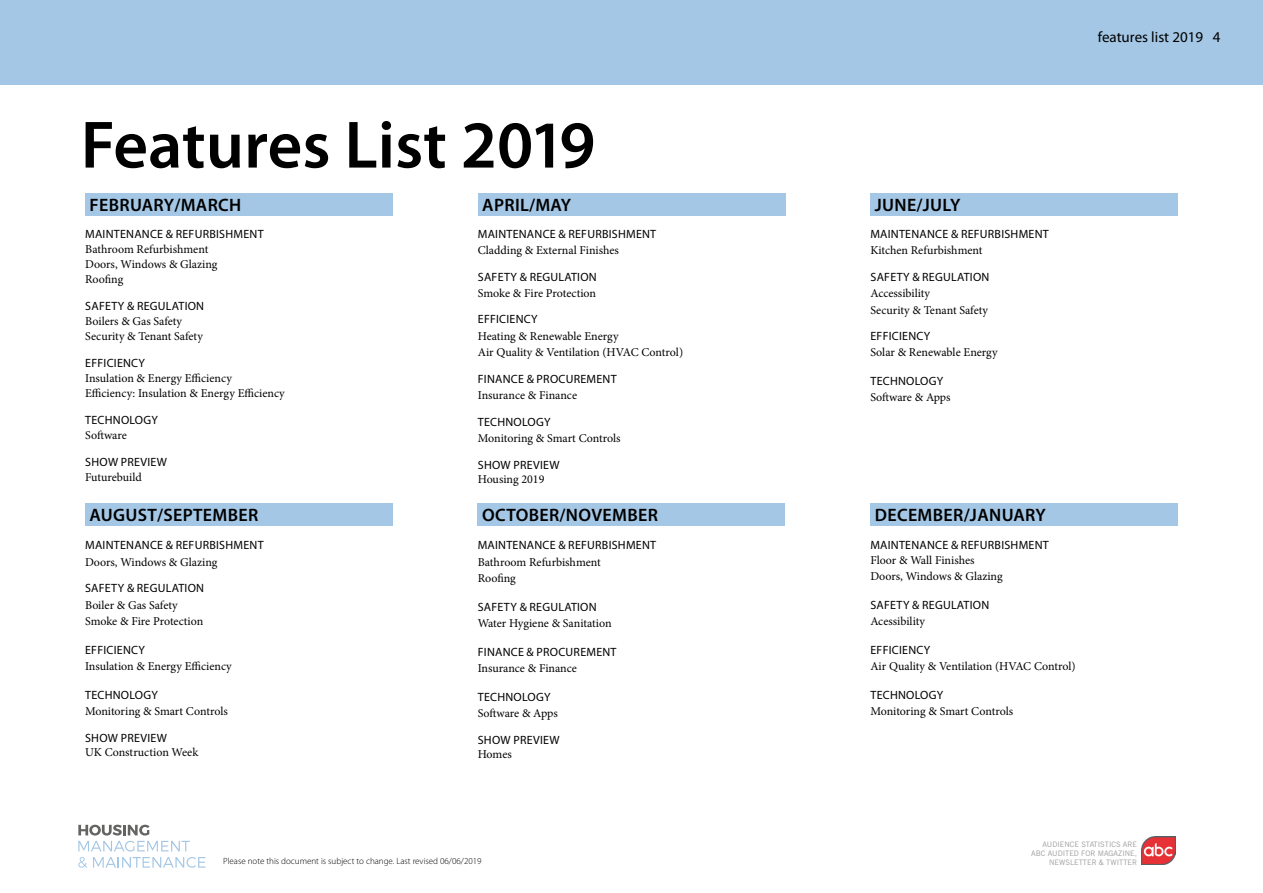
<style>
.page{position:relative;width:1263px;height:893px;background:#fff}
.page>*{position:absolute;margin:0;border:0;box-sizing:border-box;transform-origin:0 0}
.t1{font:600 67.5px "Myriad Pro";color:#000}
.t2{font:600 18px "Myriad Pro";letter-spacing:.02em;color:#000}
.t3{font:15px "Myriad Pro";color:#000}
.t4{font:12px/16.5px "Minion Pro";color:#000}
.t5{font:12px "Myriad Pro";letter-spacing:.02em;color:#000}
.t6{font:300 9px "Myriad Pro";color:#000}
.t7{font:7.5px/9px "Trade Gothic LT Std";color:#9d9c9c;text-align:right}
</style>
<div class="page">
<div style="left:0;top:0;width:1263px;height:85px;background:#a4c7e5"></div>
<svg style="left:78px;top:825px;width:71px;height:10px"></svg>
<svg style="left:78px;top:841px;width:112px;height:10px"></svg>
<svg style="left:78px;top:857px;width:9px;height:11px"></svg>
<svg style="left:93px;top:857px;width:113px;height:11px"></svg>
<img style="left:1142px;top:837px;width:34px;height:28px">
<div style="left:85px;top:193px;width:308px;height:23px;background:#a4c7e5"></div>
<div style="left:478px;top:193px;width:307px;height:23px;background:#a4c7e5"></div>
<div style="left:870px;top:193px;width:308px;height:23px;background:#a4c7e5"></div>
<div style="left:85px;top:503px;width:308px;height:22px;background:#a4c7e5"></div>
<div style="left:478px;top:503px;width:307px;height:22px;background:#a4c7e5"></div>
<div style="left:870px;top:503px;width:308px;height:22px;background:#a4c7e5"></div>
<h1 class="t1" style="left:81px;top:102px;width:516px">Features List 2019</h1>
<h2 class="t2" style="left:90px;top:194px;width:153px">FEBRUARY/MARCH</h2>
<p class="t5" style="left:85px;top:227px;width:180px">MAINTENANCE &amp; REFURBISHMENT</p>
<p class="t4" style="left:85px;top:242px;width:134px;line-height:15px">Bathroom Refurbishment<br>Doors, Windows &amp; Glazing<br>Roofing</p>
<p class="t5" style="left:85px;top:299px;width:120px">SAFETY &amp; REGULATION</p>
<p class="t4" style="left:85px;top:314px;width:119px;line-height:15px">Boilers &amp; Gas Safety<br>Security &amp; Tenant Safety</p>
<p class="t5" style="left:85px;top:356px;width:61px">EFFICIENCY</p>
<p class="t4" style="left:85px;top:371px;width:201px;line-height:15px">Insulation &amp; Energy Efficiency<br>Efficiency: Insulation &amp; Energy Efficiency</p>
<p class="t5" style="left:85px;top:413px;width:74px">TECHNOLOGY</p>
<p class="t4" style="left:85px;top:427px;width:43px">Software</p>
<p class="t5" style="left:85px;top:455px;width:83px">SHOW PREVIEW</p>
<p class="t4" style="left:85px;top:469px;width:58px">Futurebuild</p>
<h2 class="t2" style="left:482px;top:194px;width:90px">APRIL/MAY</h2>
<p class="t5" style="left:478px;top:226px;width:180px">MAINTENANCE &amp; REFURBISHMENT</p>
<p class="t4" style="left:478px;top:242px;width:143px">Cladding &amp; External Finishes</p>
<p class="t5" style="left:478px;top:269px;width:120px">SAFETY &amp; REGULATION</p>
<p class="t4" style="left:478px;top:285px;width:120px">Smoke &amp; Fire Protection</p>
<p class="t5" style="left:478px;top:312px;width:61px">EFFICIENCY</p>
<p class="t4" style="left:478px;top:328px;width:207px">Heating &amp; Renewable Energy<br>Air Quality &amp; Ventilation (HVAC Control)</p>
<p class="t5" style="left:478px;top:371px;width:140px">FINANCE &amp; PROCUREMENT</p>
<p class="t4" style="left:478px;top:387px;width:101px">Insurance &amp; Finance</p>
<p class="t5" style="left:478px;top:414px;width:74px">TECHNOLOGY</p>
<p class="t4" style="left:478px;top:430px;width:144px">Monitoring &amp; Smart Controls</p>
<p class="t5" style="left:478px;top:457px;width:83px">SHOW PREVIEW</p>
<p class="t4" style="left:478px;top:471px;width:68px">Housing 2019</p>
<h2 class="t2" style="left:89px;top:503px;width:170px">AUGUST/SEPTEMBER</h2>
<p class="t5" style="left:85px;top:538px;width:180px">MAINTENANCE &amp; REFURBISHMENT</p>
<p class="t4" style="left:85px;top:554px;width:134px">Doors, Windows &amp; Glazing</p>
<p class="t5" style="left:85px;top:581px;width:120px">SAFETY &amp; REGULATION</p>
<p class="t4" style="left:85px;top:597px;width:120px">Boiler &amp; Gas Safety<br>Smoke &amp; Fire Protection</p>
<p class="t5" style="left:85px;top:642px;width:61px">EFFICIENCY</p>
<p class="t4" style="left:85px;top:658px;width:148px">Insulation &amp; Energy Efficiency</p>
<p class="t5" style="left:85px;top:687px;width:74px">TECHNOLOGY</p>
<p class="t4" style="left:85px;top:703px;width:144px">Monitoring &amp; Smart Controls</p>
<p class="t5" style="left:85px;top:730px;width:83px">SHOW PREVIEW</p>
<p class="t4" style="left:85px;top:744px;width:115px">UK Construction Week</p>
<h2 class="t2" style="left:482px;top:503px;width:177px">OCTOBER/NOVEMBER</h2>
<p class="t5" style="left:478px;top:538px;width:180px">MAINTENANCE &amp; REFURBISHMENT</p>
<p class="t4" style="left:478px;top:554px;width:125px">Bathroom Refurbishment<br>Roofing</p>
<p class="t5" style="left:478px;top:599px;width:120px">SAFETY &amp; REGULATION</p>
<p class="t4" style="left:478px;top:615px;width:135px">Water Hygiene &amp; Sanitation</p>
<p class="t5" style="left:478px;top:644px;width:140px">FINANCE &amp; PROCUREMENT</p>
<p class="t4" style="left:478px;top:660px;width:101px">Insurance &amp; Finance</p>
<p class="t5" style="left:478px;top:689px;width:74px">TECHNOLOGY</p>
<p class="t4" style="left:478px;top:705px;width:82px">Software &amp; Apps</p>
<p class="t5" style="left:478px;top:732px;width:83px">SHOW PREVIEW</p>
<p class="t4" style="left:478px;top:746px;width:36px">Homes</p>
<p class="t6" style="left:223px;top:855px;width:260px">Please note this document is subject to change. Last revised 06/06/2019</p>
<p class="t3" style="left:1098px;top:28px;width:124px">features list 2019 4</p>
<h2 class="t2" style="left:875px;top:194px;width:87px">JUNE/JULY</h2>
<p class="t5" style="left:870px;top:226px;width:180px">MAINTENANCE &amp; REFURBISHMENT</p>
<p class="t4" style="left:870px;top:242px;width:114px">Kitchen Refurbishment</p>
<p class="t5" style="left:870px;top:269px;width:120px">SAFETY &amp; REGULATION</p>
<p class="t4" style="left:870px;top:285px;width:119px">Accessibility<br>Security &amp; Tenant Safety</p>
<p class="t5" style="left:870px;top:328px;width:61px">EFFICIENCY</p>
<p class="t4" style="left:870px;top:344px;width:129px">Solar &amp; Renewable Energy</p>
<p class="t5" style="left:870px;top:373px;width:74px">TECHNOLOGY</p>
<p class="t4" style="left:870px;top:389px;width:82px">Software &amp; Apps</p>
<h2 class="t2" style="left:875px;top:503px;width:173px">DECEMBER/JANUARY</h2>
<p class="t5" style="left:870px;top:538px;width:180px">MAINTENANCE &amp; REFURBISHMENT</p>
<p class="t4" style="left:870px;top:552px;width:134px">Floor &amp; Wall Finishes<br>Doors, Windows &amp; Glazing</p>
<p class="t5" style="left:870px;top:597px;width:120px">SAFETY &amp; REGULATION</p>
<p class="t4" style="left:870px;top:613px;width:56px">Acessibility</p>
<p class="t5" style="left:870px;top:642px;width:61px">EFFICIENCY</p>
<p class="t4" style="left:870px;top:658px;width:207px">Air Quality &amp; Ventilation (HVAC Control)</p>
<p class="t5" style="left:870px;top:687px;width:74px">TECHNOLOGY</p>
<p class="t4" style="left:870px;top:703px;width:144px">Monitoring &amp; Smart Controls</p>
<p class="t7" style="left:1031px;top:840px;width:107px">AUDIENCE STATISTICS ARE<br>ABC AUDITED FOR MAGAZINE,<br>NEWSLETTER &amp; TWITTER</p>
</div>
